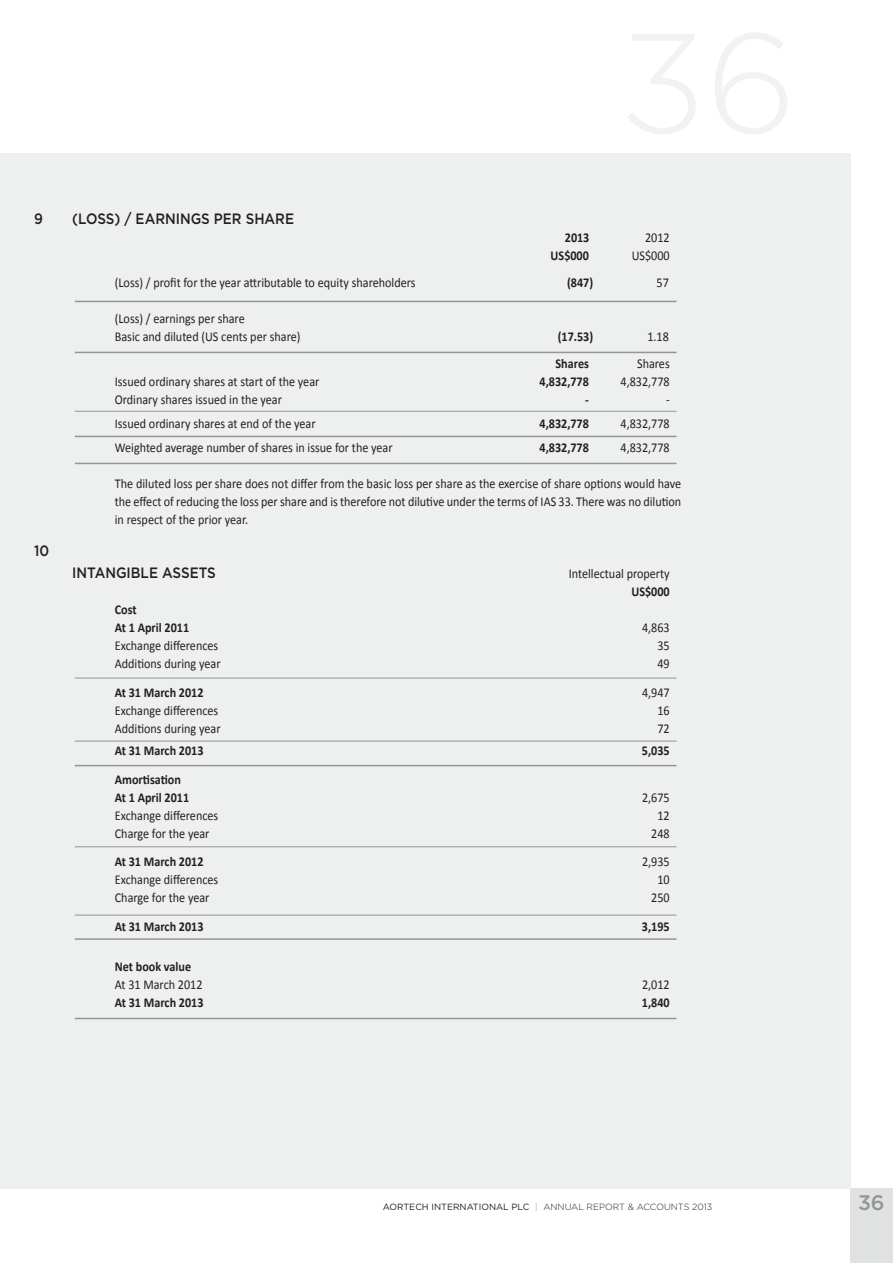
<style>
.page{position:relative;width:893px;height:1263px;background:#fff}
.page>*{position:absolute;margin:0;border:0;box-sizing:border-box;transform-origin:0 0}
.t1{font:500 21px "Gotham";color:#939598}
.t2{font:500 15px "Gotham";color:#231f20;scale:.9 1}
.t3{font:13.5px/18px "Calibri";color:#231f20;scale:.9 1}
.t4{font:700 13.5px/18px "Calibri";color:#231f20;scale:.9 1}
.t5{font:300 9px "Gotham";color:#231f20}
.s1{font-weight:400}
.s2{font-weight:700;color:#cdd0d0}
</style>
<div class="page">
<div style="left:850px;top:1189px;width:43px;height:74px;background:#e0e1e1"></div>
<div style="left:0;top:153px;width:850px;height:1036px;background:#eeefef"></div>
<hr style="left:75px;top:411px;width:602px;height:1px;background:#939598">
<hr style="left:75px;top:436px;width:602px;height:1px;background:#939598">
<hr style="left:75px;top:463px;width:602px;height:1px;background:#939598">
<hr style="left:75px;top:301px;width:602px;height:1px;background:#939598">
<hr style="left:75px;top:352px;width:602px;height:1px;background:#939598">
<hr style="left:75px;top:678px;width:602px;height:1px;background:#939598">
<hr style="left:75px;top:741px;width:602px;height:1px;background:#939598">
<hr style="left:75px;top:915px;width:602px;height:1px;background:#939598">
<hr style="left:75px;top:938px;width:602px;height:2px;background:#939598">
<hr style="left:75px;top:765px;width:602px;height:1px;background:#939598">
<hr style="left:75px;top:1018px;width:602px;height:1px;background:#939598">
<hr style="left:75px;top:846px;width:602px;height:1px;background:#939598">
<p class="t2" style="left:34px;top:210px;width:11px">9</p>
<p class="t2" style="left:34px;top:542px;width:18px">10</p>
<p class="t2" style="left:72px;top:210px;width:248px">(LOSS) / EARNINGS PER SHARE</p>
<p class="t4" style="left:565px;top:228px;width:29px">2013</p>
<p class="t3" style="left:645px;top:228px;width:29px">2012</p>
<p class="t4" style="left:551px;top:246px;width:44px">US$000</p>
<p class="t3" style="left:632px;top:246px;width:44px">US$000</p>
<p class="t3" style="left:115px;top:273px;width:336px">(Loss) / profit for the year attributable to equity shareholders</p>
<p class="t4" style="left:567px;top:273px;width:30px">(847)</p>
<p class="t3" style="left:657px;top:273px;width:15px">57</p>
<p class="t3" style="left:115px;top:309px;width:208px">(Loss) / earnings per share<br>Basic and diluted (US cents per share)</p>
<p class="t4" style="left:558px;top:327px;width:41px">(17.53)</p>
<p class="t3" style="left:647px;top:327px;width:25px">1.18</p>
<p class="t4" style="left:556px;top:354px;width:39px">Shares</p>
<p class="t3" style="left:637px;top:354px;width:38px">Shares</p>
<p class="t3" style="left:115px;top:372px;width:229px">Issued ordinary shares at start of the year</p>
<p class="t4" style="left:540px;top:372px;width:56px">4,832,778</p>
<p class="t3" style="left:621px;top:372px;width:56px">4,832,778</p>
<p class="t3" style="left:115px;top:390px;width:187px">Ordinary shares issued in the year</p>
<p class="t4" style="left:585px;top:390px;width:6px">-</p>
<p class="t3" style="left:666px;top:390px;width:6px">-</p>
<p class="t3" style="left:115px;top:414px;width:225px">Issued ordinary shares at end of the year</p>
<p class="t4" style="left:540px;top:414px;width:56px">4,832,778</p>
<p class="t3" style="left:621px;top:414px;width:56px">4,832,778</p>
<p class="t3" style="left:115px;top:438px;width:310px">Weighted average number of shares in issue for the year</p>
<p class="t4" style="left:540px;top:438px;width:56px">4,832,778</p>
<p class="t3" style="left:621px;top:438px;width:56px">4,832,778</p>
<p class="t3" style="left:115px;top:474px;width:631px;text-align:justify">The diluted loss per share does not differ from the basic loss per share as the exercise of share options would have the effect of reducing the loss per share and is therefore not dilutive under the terms of IAS 33. There was no dilution in respect of the prior year.</p>
<p class="t2" style="left:72px;top:564px;width:161px">INTANGIBLE ASSETS</p>
<p class="t3" style="left:569px;top:564px;width:114px">Intellectual property</p>
<p class="t4" style="left:631px;top:582px;width:44px">US$000</p>
<p class="t4" style="left:115px;top:600px;width:84px">Cost<br>At 1 April 2011</p>
<p class="t3" style="left:642px;top:618px;width:32px">4,863</p>
<p class="t3" style="left:115px;top:636px;width:116px">Exchange differences</p>
<p class="t3" style="left:657px;top:636px;width:15px">35</p>
<p class="t3" style="left:115px;top:654px;width:119px">Additions during year</p>
<p class="t3" style="left:657px;top:654px;width:15px">49</p>
<p class="t4" style="left:115px;top:683px;width:100px">At 31 March 2012</p>
<p class="t3" style="left:642px;top:683px;width:32px">4,947</p>
<p class="t3" style="left:115px;top:701px;width:116px">Exchange differences</p>
<p class="t3" style="left:657px;top:701px;width:15px">16</p>
<p class="t3" style="left:115px;top:719px;width:119px">Additions during year</p>
<p class="t3" style="left:657px;top:719px;width:15px">72</p>
<p class="t4" style="left:115px;top:741px;width:100px">At 31 March 2013</p>
<p class="t4" style="left:642px;top:741px;width:32px">5,035</p>
<p class="t4" style="left:115px;top:770px;width:84px">Amortisation<br>At 1 April 2011</p>
<p class="t3" style="left:642px;top:788px;width:32px">2,675</p>
<p class="t3" style="left:115px;top:806px;width:116px">Exchange differences</p>
<p class="t3" style="left:657px;top:806px;width:15px">12</p>
<p class="t3" style="left:115px;top:824px;width:107px">Charge for the year</p>
<p class="t3" style="left:651px;top:824px;width:22px">248</p>
<p class="t4" style="left:115px;top:852px;width:100px">At 31 March 2012</p>
<p class="t3" style="left:642px;top:852px;width:32px">2,935</p>
<p class="t3" style="left:115px;top:870px;width:116px">Exchange differences</p>
<p class="t3" style="left:657px;top:870px;width:15px">10</p>
<p class="t3" style="left:115px;top:888px;width:107px">Charge for the year</p>
<p class="t3" style="left:651px;top:888px;width:22px">250</p>
<p class="t4" style="left:115px;top:917px;width:100px">At 31 March 2013</p>
<p class="t4" style="left:642px;top:917px;width:32px">3,195</p>
<p class="t4" style="left:115px;top:957px;width:86px">Net book value</p>
<p class="t3" style="left:115px;top:975px;width:99px">At 31 March 2012</p>
<p class="t3" style="left:642px;top:975px;width:32px">2,012</p>
<p class="t4" style="left:115px;top:993px;width:100px">At 31 March 2013</p>
<p class="t4" style="left:642px;top:993px;width:32px">1,840</p>
<p class="t5" style="left:383px;top:1201px;width:331px"><span class="s1">AORTECH INTERNATIONAL PLC</span> <span class="s2">|</span> ANNUAL REPORT &amp; ACCOUNTS 2013</p>
<h1 class="t1" style="left:858px;top:1190px;width:28px">36</h1>
</div>
